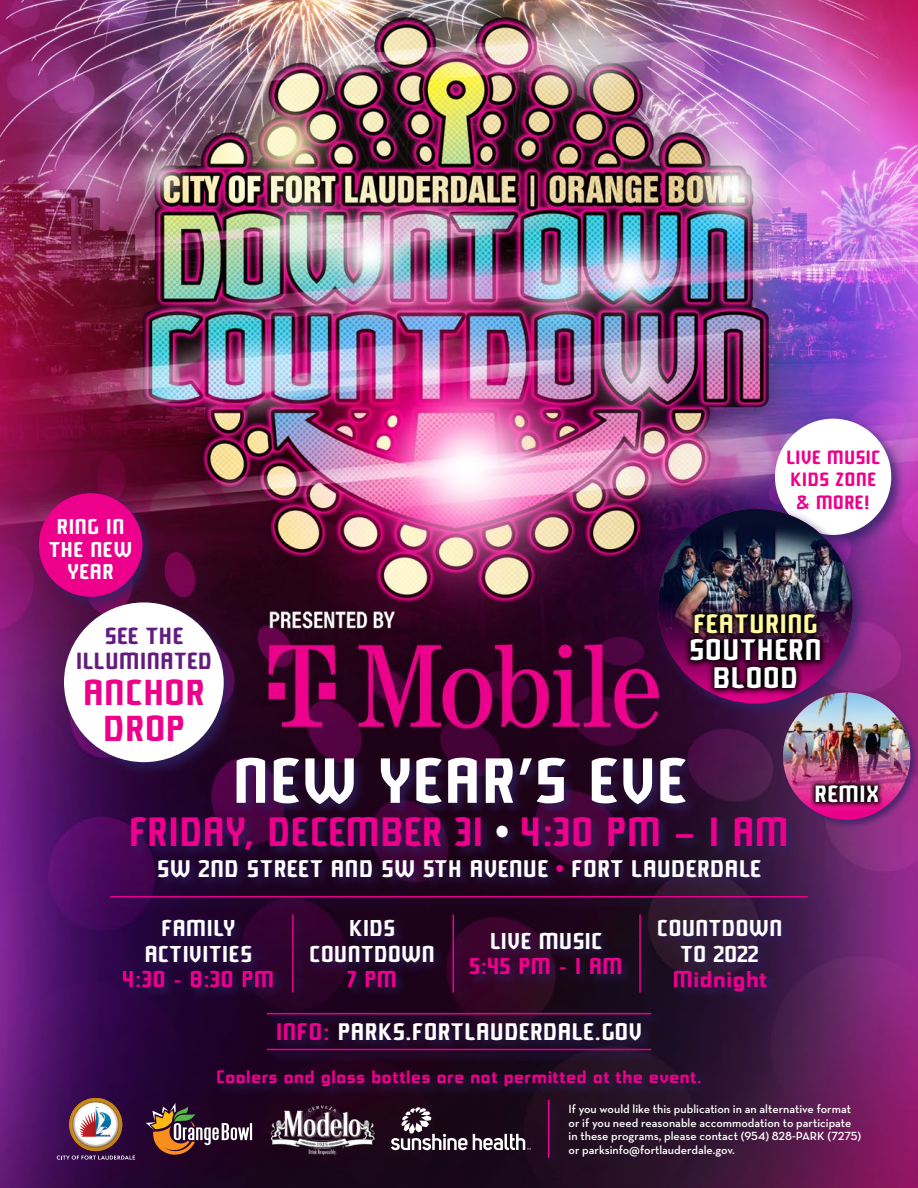
<style>
.page{position:relative;width:918px;height:1188px;background:#fff}
.page>*{position:absolute;margin:0;border:0;box-sizing:border-box;transform-origin:0 0}
.t1{font:66.6px "Rene Fon D";color:#fff}
.t2{font:42.9px "Rene Fon D";color:#ec008c;scale:.94 1}
.t3{font:37.8px/36px "Rene Fon D";color:#ec008c;text-align:center}
.t4{font:31.05px/27.5px "Rene Fon D";color:#fff;text-align:center}
.t5{font:27.9px "Rene Fon D";letter-spacing:.005em;color:#fff89f}
.t6{font:25.2px "Rene Fon D";color:#fff}
.t7{font:25.05px "Rene Fon D";color:#fff}
.t8{font:24.6px "Rene Fon D";color:#fff}
.t9{font:24.45px/25.2px "Rene Fon D";color:#631b7f;text-align:center}
.t10{font:24px/25.5px "Rene Fon D";color:#fff;text-align:center}
.t11{font:24px "Rene Fon D";color:#ec008c}
.t12{font:22.35px/22.6px "Rene Fon D";color:#fff;text-align:center}
.t13{font:20.1px/22.6px "Rene Fon D";color:#ec008c;text-align:center}
.t14{font:18.9px "Rene Fon D";color:#ec008c}
.t15{font:600 12px/13.5px "Neutraface Text";color:#fff}
.s1{color:#fff}
.s2{color:#ec008c}
</style>
<div class="page">
<img style="left:0;top:0;width:918px;height:1188px">
<div style="left:264px;top:1010px;width:399px;height:17px;background:#2f2365;opacity:.75"></div>
<hr style="left:267px;top:1013px;width:384px;height:1px;background:#ec008c">
<div style="left:264px;top:1045px;width:399px;height:18px;background:#2f2365;opacity:.75"></div>
<hr style="left:267px;top:1049px;width:384px;height:1px;background:#ec008c">
<div style="left:274px;top:1019px;width:380px;height:34px;background:#2f2365;opacity:.75"></div>
<div style="left:120px;top:916px;width:674px;height:88px;background:#2f2365;opacity:.75"></div>
<div style="left:289px;top:912px;width:18px;height:93px;background:#2d042f"></div>
<hr style="left:292px;top:915px;width:2px;height:78px;background:#ec008c">
<div style="left:449px;top:912px;width:18px;height:93px;background:#2f2365;opacity:.75"></div>
<hr style="left:453px;top:915px;width:1px;height:78px;background:#ec008c">
<div style="left:636px;top:912px;width:18px;height:93px;background:#2f2365;opacity:.75"></div>
<hr style="left:639px;top:915px;width:2px;height:78px;background:#ec008c">
<div style="left:214px;top:1067px;width:501px;height:34px;background:#2f2365;opacity:.75"></div>
<div style="left:128px;top:755px;width:671px;height:135px;background:#2f2365;opacity:.75"></div>
<div style="left:107px;top:893px;width:713px;height:17px;background:#2f2365;opacity:.75"></div>
<hr style="left:110px;top:896px;width:698px;height:2px;background:#ec008c">
<div style="left:771px;top:415px;width:135px;height:135px;background:#2f2365;opacity:.75"></div>
<div style="left:775px;top:419px;width:116px;height:116px;background:#fff;border-radius:50%"></div>
<div style="left:35px;top:490px;width:121px;height:120px;background:#2f2365;opacity:.75"></div>
<div style="left:39px;top:493px;width:104px;height:104px;background:#ec008c;border-radius:50%"></div>
<div style="left:781px;top:690px;width:137px;height:139px;background:#2f2365;opacity:.75"></div>
<img style="left:783px;top:693px;width:127px;height:127px">
<svg style="left:810px;top:779px;width:74px;height:29px;background:#5a113b"></svg>
<div style="left:654px;top:505px;width:213px;height:213px;background:#2f2365;opacity:.75"></div>
<img style="left:658px;top:509px;width:195px;height:194px">
<svg style="left:683px;top:606px;width:144px;height:90px;background:#320827"></svg>
<div style="left:60px;top:598px;width:179px;height:180px;background:#2f2365;opacity:.75"></div>
<div style="left:64px;top:602px;width:160px;height:160px;background:#fff;border-radius:50%"></div>
<svg style="left:57px;top:1098px;width:78px;height:62px"></svg>
<svg style="left:146px;top:1103px;width:106px;height:52px;background:#5b3c40"></svg>
<div style="left:545px;top:1097px;width:17px;height:73px;background:#2f2365;opacity:.75"></div>
<hr style="left:548px;top:1100px;width:1px;height:58px;background:#ec008c">
<img style="left:265px;top:1099px;width:115px;height:59px">
<svg style="left:391px;top:1107px;width:76px;height:43px"></svg>
<svg style="left:473px;top:1134px;width:58px;height:16px"></svg>
<h3 class="t12" style="left:49px;top:515px;width:85px">RING IN<br>THE NEW<br>YEAR</h3>
<h3 class="t9" style="left:76px;top:624px;width:138px">SEE THE<br>ILLUMINATED</h3>
<h3 class="t3" style="left:83px;top:675px;width:124px">ANCHOR<br>DROP</h3>
<h3 class="t13" style="left:786px;top:446px;width:95px">LIVE MUSIC<br>KIDS ZONE &amp; MORE!</h3>
<h3 class="t5" style="left:693px;top:605px;width:126px">FEATURING</h3>
<h3 class="t4" style="left:689px;top:637px;width:135px">SOUTHERN<br>BLOOD</h3>
<h1 class="t1" style="left:232px;top:737px;width:455px">NEW YEAR’S EVE</h1>
<h2 class="t2" style="left:129px;top:803px;width:704px">FRIDAY, DECEMBER 31 <span class="s1">•</span> 4:30 PM – 1 AM</h2>
<h3 class="t6" style="left:157px;top:852px;width:606px">SW 2ND STREET AND SW 5TH AVENUE <span class="s2">•</span> FORT LAUDERDALE</h3>
<h3 class="t10" style="left:144px;top:916px;width:109px">FAMILY<br>ACTIVITIES</h3>
<h3 class="t11" style="left:122px;top:963px;width:153px">4:30 - 8:30 PM</h3>
<h3 class="t10" style="left:309px;top:916px;width:127px">KIDS<br>COUNTDOWN</h3>
<h3 class="t11" style="left:347px;top:963px;width:51px">7 PM</h3>
<h3 class="t10" style="left:490px;top:928px;width:114px">LIVE MUSIC</h3>
<h3 class="t11" style="left:469px;top:951px;width:155px">5:45 PM - 1 AM</h3>
<h3 class="t7" style="left:276px;top:1015px;width:368px"><span class="s2">INFO:</span> PARKS.FORTLAUDERDALE.GOV</h3>
<h3 class="t10" style="left:657px;top:916px;width:127px">COUNTDOWN<br>TO 2022</h3>
<h3 class="t11" style="left:673px;top:963px;width:96px">Midnight</h3>
<h3 class="t14" style="left:216px;top:1065px;width:487px">Coolers and glass bottles are not permitted at the event.</h3>
<h3 class="t8" style="left:814px;top:777px;width:66px">REMIX</h3>
<p class="t15" style="left:569px;top:1102px;width:294px">If you would like this publication in an alternative format or if you need reasonable accommodation to participate in these programs, please contact (954) 828-PARK (7275) or parksinfo@fortlauderdale.gov.</p>
</div>
